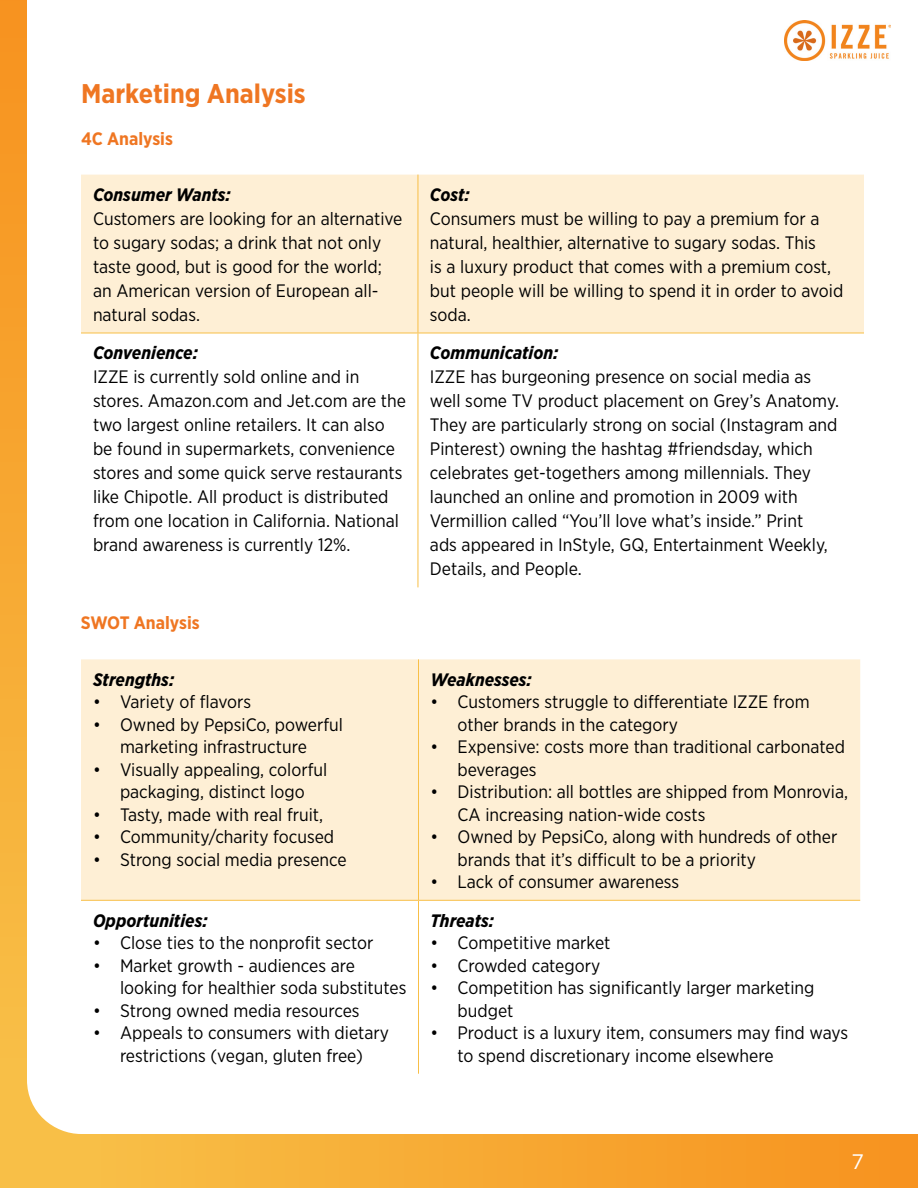
<style>
.page{position:relative;width:918px;height:1188px;background:#fff}
.page>*{position:absolute;margin:0;border:0;box-sizing:border-box;transform-origin:0 0}
.t1{font:700 27px "Gotham Narrow";color:#ef7622}
.t2{font:21px "Gotham";color:#fff}
.t3{font:18px/24px "Gotham Narrow";color:#000}
.t4{font:italic 700 18px "Gotham Narrow";color:#000}
.t5{font:700 18px "Gotham Narrow";color:#ef7622}
</style>
<div class="page">
<div style="left:0;top:0;width:27px;height:1188px;background:linear-gradient(to bottom,#f7921f,#f8c34b)"></div>
<div style="left:0;top:1134px;width:918px;height:54px;background:linear-gradient(to right,#f8c34a,#f7921f)"></div>
<img style="left:784px;top:20px;width:107px;height:41px">
<svg style="left:27px;top:1083px;width:51px;height:51px"></svg>
<div style="left:81px;top:175px;width:783px;height:158px;background:#feefd5"></div>
<hr style="left:418px;top:175px;width:1px;height:158px;background:#f8bf47">
<hr style="left:81px;top:333px;width:337px;height:1px;background:#f8bf47">
<hr style="left:418px;top:333px;width:446px;height:1px;background:#f8bf47">
<hr style="left:418px;top:333px;width:1px;height:254px;background:#f8bf47">
<div style="left:81px;top:659px;width:779px;height:241px;background:#feefd5"></div>
<hr style="left:418px;top:659px;width:1px;height:241px;background:#f8bf47">
<hr style="left:81px;top:900px;width:337px;height:1px;background:#f8bf47">
<hr style="left:418px;top:900px;width:442px;height:1px;background:#f8bf47">
<hr style="left:418px;top:901px;width:1px;height:173px;background:#f8bf47">
<h1 class="t1" style="left:81px;top:76px;width:226px">Marketing Analysis</h1>
<p class="t5" style="left:81px;top:127px;width:93px">4C Analysis</p>
<p class="t4" style="left:93px;top:183px;width:139px">Consumer Wants:</p>
<p class="t3" style="left:93px;top:206px;width:311px">Customers are looking for an alternative to sugary sodas; a drink that not only taste good, but is good for the world; an American version of European all&shy;natural sodas.</p>
<p class="t4" style="left:93px;top:341px;width:107px">Convenience:</p>
<p class="t3" style="left:93px;top:365px;width:314px">IZZE is currently sold online and in stores. Amazon.com and Jet.com are the two largest online retailers. It can also be found in supermarkets, convenience stores and some quick serve restaurants like Chipotle. All product is distributed from one location in California. National brand awareness is currently 12%.</p>
<p class="t5" style="left:81px;top:611px;width:120px">SWOT Analysis</p>
<p class="t4" style="left:93px;top:668px;width:83px">Strengths:</p>
<p class="t3" style="left:93px;top:690px;width:160px">• Variety of flavors</p>
<p class="t3" style="left:93px;top:713px;width:252px;line-height:22.5px;text-align:center">• Owned by PepsiCo, powerful marketing infrastructure</p>
<p class="t3" style="left:93px;top:758px;width:236px;line-height:22.5px;text-align:center">• Visually appealing, colorful packaging, distinct logo</p>
<p class="t3" style="left:93px;top:802px;width:232px">• Tasty, made with real fruit,</p>
<p class="t3" style="left:93px;top:825px;width:243px">• Community/charity focused</p>
<p class="t3" style="left:93px;top:847px;width:255px">• Strong social media presence</p>
<p class="t4" style="left:93px;top:909px;width:116px">Opportunities:</p>
<p class="t3" style="left:93px;top:931px;width:282px">• Close ties to the nonprofit sector</p>
<p class="t3" style="left:120px;top:954px;width:288px;line-height:22.5px;text-indent:-27px">• Market growth - audiences are looking for healthier soda substitutes</p>
<p class="t3" style="left:93px;top:998px;width:268px">• Strong owned media resources</p>
<p class="t3" style="left:93px;top:1021px;width:298px;line-height:22.5px;text-align:center">• Appeals to consumers with dietary restrictions (vegan, gluten free)</p>
<p class="t4" style="left:430px;top:183px;width:41px">Cost:</p>
<p class="t3" style="left:430px;top:206px;width:415px">Consumers must be willing to pay a premium for a natural, healthier, alternative to sugary sodas. This<br>is a luxury product that comes with a premium cost, but people will be willing to spend it in order to avoid soda.</p>
<p class="t4" style="left:430px;top:341px;width:130px">Communication:</p>
<p class="t3" style="left:430px;top:365px;width:411px">IZZE has burgeoning presence on social media as well some TV product placement on Grey’s Anatomy.<br>They are particularly strong on social (Instagram and Pinterest) owning the hashtag #friendsday, which celebrates get-togethers among millennials. They launched an online and promotion in 2009 with Vermillion called “You’ll love what’s inside.” Print<br>ads appeared in InStyle, GQ, Entertainment Weekly, Details, and People.</p>
<p class="t4" style="left:430px;top:668px;width:103px">Weaknesses:</p>
<p class="t3" style="left:458px;top:690px;width:354px;line-height:22.5px;text-indent:-27px">• Customers struggle to differentiate IZZE from other brands in the category</p>
<p class="t3" style="left:458px;top:735px;width:389px;line-height:22.5px;text-indent:-27px">• Expensive: costs more than traditional carbonated beverages</p>
<p class="t3" style="left:458px;top:780px;width:392px;line-height:22.5px;text-indent:-27px">• Distribution: all bottles are shipped from Monrovia,<br>CA increasing nation-wide costs</p>
<p class="t3" style="left:458px;top:825px;width:382px;line-height:22.5px;text-indent:-27px">• Owned by PepsiCo, along with hundreds of other brands that it’s difficult to be a priority</p>
<p class="t3" style="left:430px;top:870px;width:250px">• Lack of consumer awareness</p>
<p class="t4" style="left:430px;top:909px;width:65px">Threats:</p>
<p class="t3" style="left:430px;top:931px;width:181px">• Competitive market</p>
<p class="t3" style="left:430px;top:953px;width:171px">• Crowded category</p>
<p class="t3" style="left:458px;top:976px;width:359px;line-height:22.5px;text-indent:-27px">• Competition has significantly larger marketing budget</p>
<p class="t3" style="left:458px;top:1021px;width:392px;line-height:22.5px;text-indent:-27px">• Product is a luxury item, consumers may find ways to spend discretionary income elsewhere</p>
<p class="t2" style="left:851px;top:1148px;width:14px">7</p>
</div>
